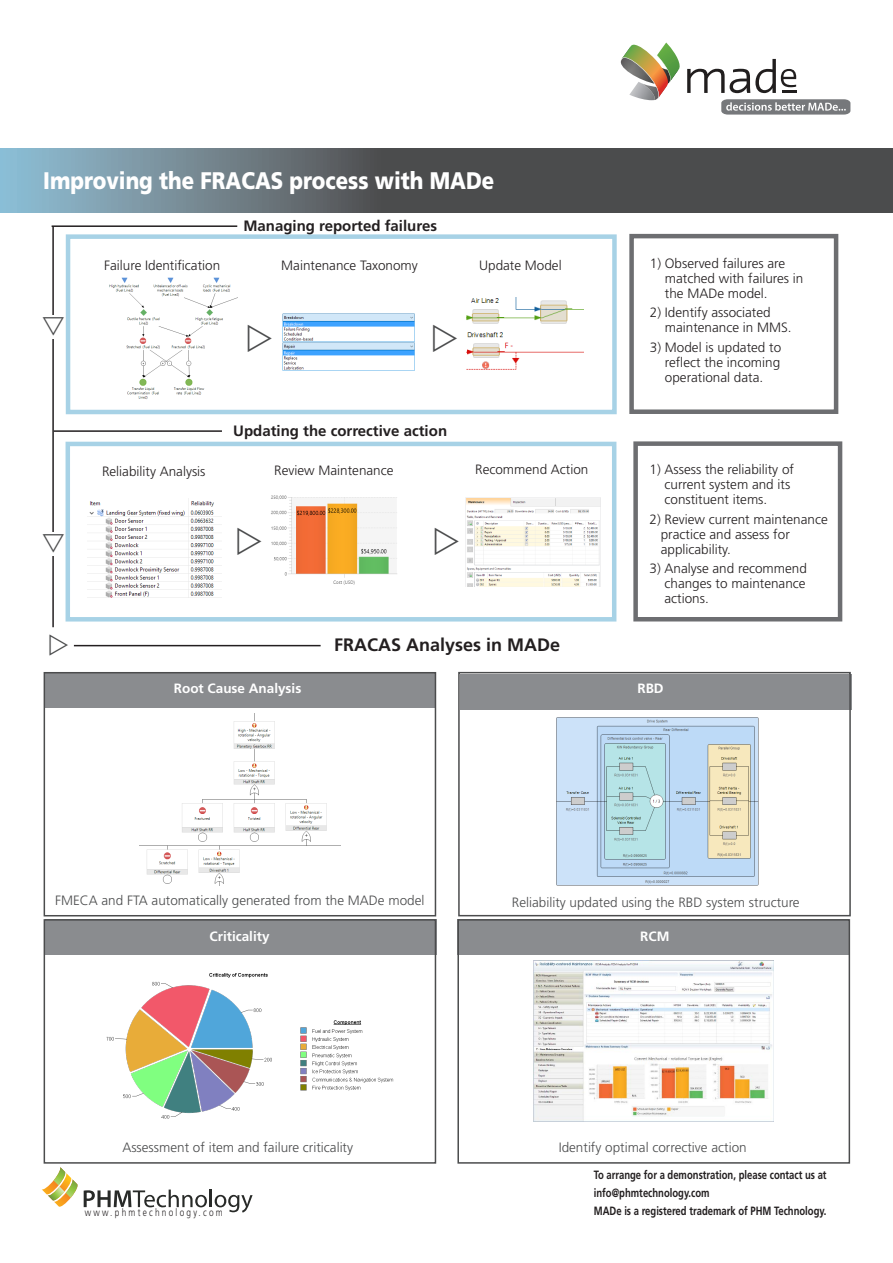
<style>
.page{position:relative;width:893px;height:1263px;background:#fff}
.page>*{position:absolute;margin:0;border:0;box-sizing:border-box;transform-origin:0 0}
.t1{font:900 24px "Frutiger";color:#fff;scale:.85 1}
.t2{font:700 18px "Frutiger";color:#231f20}
.t3{font:700 15px "Frutiger";color:#231f20}
.t4{font:300 13.5px "Frutiger";color:#231f20}
.t5{font:300 13.5px "Frutiger";color:#4b4c4d}
.t6{font:700 13.5px "Frutiger";color:#fff}
.t7{font:700 12px "Frutiger";color:#231f20;scale:.79 1}
.t8{font:300 10.5px "Frutiger";letter-spacing:.27em;color:#231f20;scale:.79 1}
</style>
<div class="page">
<svg style="left:0;top:149px;width:893px;height:64px;background:#5c666b"></svg>
<svg style="left:620px;top:43px;width:230px;height:72px"></svg>
<div style="left:66px;top:234px;width:551px;height:180px;background:#fff;border:4px solid #a7d2e6"></div>
<div style="left:66px;top:442px;width:550px;height:179px;background:#fff;border:4px solid #a7d2e6"></div>
<div style="left:45px;top:672px;width:391px;height:35px;background:#8a8c8f"></div>
<div style="left:45px;top:919px;width:391px;height:36px;background:#8a8c8f"></div>
<div style="left:457px;top:919px;width:392px;height:36px;background:#8a8c8f"></div>
<div style="left:460px;top:674px;width:391px;height:36px;background:#8a8c8f"></div>
<div style="left:629px;top:234px;width:209px;height:180px;background:#fff;border:4px solid #6d6e71"></div>
<div style="left:633px;top:441px;width:209px;height:180px;background:#fff;border:4px solid #6d6e71"></div>
<div style="left:44px;top:672px;width:392px;height:244px;border:2px solid #4b4c4d"></div>
<div style="left:44px;top:919px;width:392px;height:245px;border:2px solid #4b4c4d"></div>
<img style="left:534px;top:961px;width:240px;height:161px">
<div style="left:457px;top:919px;width:393px;height:245px;border:2px solid #4b4c4d"></div>
<div style="left:458px;top:672px;width:393px;height:244px;border:2px solid #4b4c4d"></div>
<img style="left:88px;top:499px;width:133px;height:98px">
<img style="left:271px;top:495px;width:126px;height:90px">
<img style="left:466px;top:498px;width:135px;height:89px">
<img style="left:139px;top:713px;width:202px;height:172px">
<img style="left:556px;top:717px;width:203px;height:169px">
<img style="left:106px;top:973px;width:288px;height:146px">
<img style="left:109px;top:277px;width:129px;height:123px">
<img style="left:283px;top:313px;width:132px;height:58px">
<img style="left:466px;top:298px;width:117px;height:72px">
<svg style="left:42px;top:1167px;width:211px;height:45px"></svg>
<hr style="left:74px;top:645px;width:247px;height:1px;background:#231f20">
<hr style="left:54px;top:430px;width:168px;height:2px;background:#231f20">
<hr style="left:52px;top:225px;width:185px;height:2px;background:#231f20">
<hr style="left:52px;top:226px;width:2px;height:401px;background:#231f20">
<div style="left:25px;top:315px;width:39px;height:24px;background:#fff"></div>
<div style="left:25px;top:531px;width:39px;height:24px;background:#fff"></div>
<p class="t1" style="left:43px;top:166px;width:532px">Improving the FRACAS process with MADe</p>
<p class="t3" style="left:243px;top:217px;width:195px">Managing reported failures</p>
<p class="t4" style="left:104px;top:258px;width:118px">Failure Identification</p>
<p class="t4" style="left:281px;top:258px;width:138px">Maintenance Taxonomy</p>
<p class="t4" style="left:479px;top:258px;width:84px">Update Model</p>
<p class="t3" style="left:233px;top:422px;width:215px">Updating the corrective action</p>
<p class="t4" style="left:102px;top:464px;width:105px">Reliability Analysis</p>
<p class="t4" style="left:274px;top:463px;width:121px">Review Maintenance</p>
<p class="t4" style="left:475px;top:462px;width:115px">Recommend Action</p>
<p class="t6" style="left:174px;top:680px;width:129px">Root Cause Analysis</p>
<p class="t2" style="left:334px;top:634px;width:228px">FRACAS Analyses in MADe</p>
<p class="t4" style="left:650px;top:256px;width:137px">1) Observed failures are</p>
<p class="t4" style="left:665px;top:271px;width:140px">matched with failures in</p>
<p class="t4" style="left:665px;top:286px;width:104px">the MADe model.</p>
<p class="t4" style="left:650px;top:305px;width:122px">2) Identify associated</p>
<p class="t4" style="left:665px;top:320px;width:128px">maintenance in MMS.</p>
<p class="t4" style="left:650px;top:340px;width:133px">3) Model is updated to</p>
<p class="t4" style="left:665px;top:355px;width:117px">reflect the incoming</p>
<p class="t4" style="left:665px;top:370px;width:100px">operational data.</p>
<p class="t4" style="left:649px;top:462px;width:146px">1) Assess the reliability of</p>
<p class="t4" style="left:665px;top:477px;width:127px">current system and its</p>
<p class="t4" style="left:665px;top:492px;width:104px">constituent items.</p>
<p class="t4" style="left:649px;top:511px;width:180px">2) Review current maintenance</p>
<p class="t4" style="left:661px;top:526px;width:131px">practice and assess for</p>
<p class="t4" style="left:661px;top:541px;width:71px">applicability.</p>
<p class="t4" style="left:649px;top:561px;width:159px">3) Analyse and recommend</p>
<p class="t4" style="left:665px;top:576px;width:143px">changes to maintenance</p>
<p class="t4" style="left:665px;top:591px;width:46px">actions.</p>
<p class="t6" style="left:637px;top:680px;width:28px">RBD</p>
<p class="t5" style="left:55px;top:892px;width:371px">FMECA and FTA automatically generated from the MADe model</p>
<p class="t5" style="left:512px;top:895px;width:289px">Reliability updated using the RBD system structure</p>
<p class="t6" style="left:210px;top:928px;width:62px">Criticality</p>
<p class="t6" style="left:640px;top:928px;width:31px">RCM</p>
<p class="t5" style="left:122px;top:1139px;width:232px">Assessment of item and failure criticality</p>
<p class="t5" style="left:559px;top:1139px;width:189px">Identify optimal corrective action</p>
<p class="t7" style="left:594px;top:1167px;width:296px">To arrange for a demonstration, please contact us at</p>
<p class="t7" style="left:594px;top:1185px;width:148px">info@phmtechnology.com</p>
<p class="t8" style="left:85px;top:1206px;width:176px">www.phmtechnology.com</p>
<p class="t7" style="left:594px;top:1203px;width:296px">MADe is a registered trademark of PHM Technology.</p>
</div>
